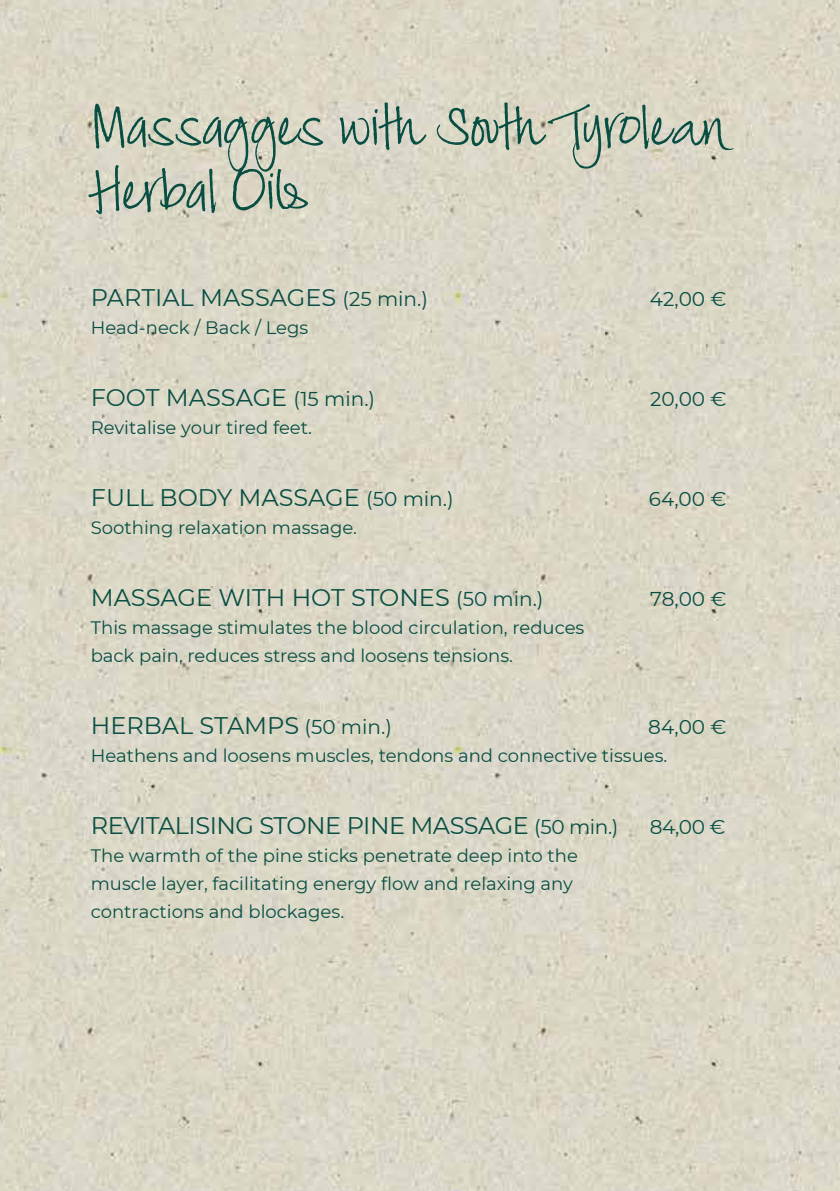
<style>
.page{position:relative;width:840px;height:1191px;background:#fff}
.page>*{position:absolute;margin:0;border:0;box-sizing:border-box;transform-origin:0 0}
.t1{font:60px/64px "Jackie Sue BF";color:#094e43}
.t2{font:24px "Montserrat";color:#094e43}
.t3{font:24px "Montserrat";letter-spacing:-.02em;color:#094e43}
.t4{font:20px "Montserrat";color:#094e43}
.t5{font:18px/28px "Montserrat";color:#094e43}
.s1{font-size:20px}
</style>
<div class="page">
<img style="left:0;top:0;width:839px;height:1191px">
<h1 class="t1" style="left:91px;top:99px;width:644px">Massagges with South Tyrolean<br>Herbal Oils</h1>
<h2 class="t2" style="left:91px;top:280px;width:338px">PARTIAL MASSAGES <span class="s1">(25 min.)</span></h2>
<p class="t4" style="left:649px;top:285px;width:78px">42,00 €</p>
<p class="t5" style="left:91px;top:312px;width:219px">Head-neck / Back / Legs</p>
<h2 class="t2" style="left:91px;top:380px;width:286px">FOOT MASSAGE <span class="s1">(15 min.)</span></h2>
<p class="t4" style="left:650px;top:385px;width:78px">20,00 €</p>
<p class="t5" style="left:91px;top:412px;width:223px">Revitalise your tired feet.</p>
<h2 class="t2" style="left:91px;top:480px;width:364px">FULL BODY MASSAGE <span class="s1">(50 min.)</span></h2>
<p class="t4" style="left:648px;top:485px;width:79px">64,00 €</p>
<p class="t5" style="left:91px;top:512px;width:267px">Soothing relaxation massage.</p>
<h2 class="t2" style="left:91px;top:580px;width:454px">MASSAGE WITH HOT STONES <span class="s1">(50 min.)</span></h2>
<p class="t4" style="left:650px;top:585px;width:78px">78,00 €</p>
<p class="t5" style="left:91px;top:612px;width:495px">This massage stimulates the blood circulation, reduces back pain, reduces stress and loosens tensions.</p>
<h2 class="t2" style="left:91px;top:708px;width:302px">HERBAL STAMPS <span class="s1">(50 min.)</span></h2>
<p class="t4" style="left:648px;top:713px;width:80px">84,00 €</p>
<p class="t5" style="left:91px;top:740px;width:577px">Heathens and loosens muscles, tendons and connective tissues.</p>
<h2 class="t3" style="left:91px;top:808px;width:529px">REVITALISING STONE PINE MASSAGE <span class="s1">(50 min.)</span></h2>
<p class="t4" style="left:649px;top:813px;width:77px">84,00 €</p>
<p class="t5" style="left:91px;top:840px;width:488px">The warmth of the pine sticks penetrate deep into the muscle layer, facilitating energy flow and relaxing any contractions and blockages.</p>
</div>
